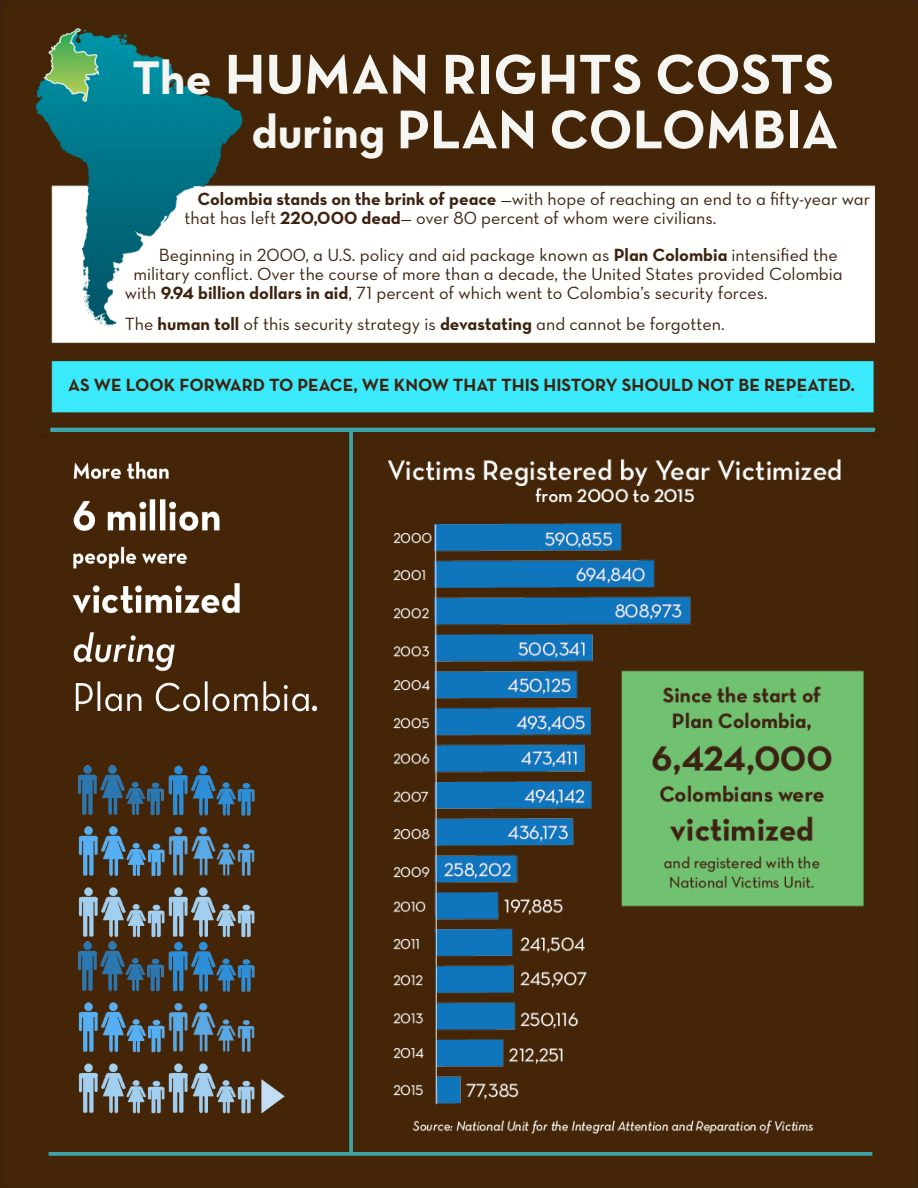
<style>
.page{position:relative;width:918px;height:1188px;background:#fff}
.page>*{position:absolute;margin:0;border:0;box-sizing:border-box;transform-origin:0 0}
.t1{font:57px "Neutra Text Bold Alt";color:#f5f5f2}
.t2{font:55.5px "Neutra Text Bold Alt";color:#f5f5f2}
.t3{font:18px "Neutra Text Book Alt";color:#3e2310}
.t4{font:18px "Neutra Text Bold Alt";color:#3e2310}
.s1{font-size:48px}
.s2{font-family:"Neutra Text Bold Alt"}
</style>
<div class="page">
<div style="left:1px;top:1px;width:916px;height:1186px;background:#442507"></div>
<img style="left:35px;top:6px;width:883px;height:432px">
<svg style="left:49px;top:1152px;width:823px;height:4px;fill:#3da4a7"></svg>
<img style="left:387px;top:459px;width:477px;height:675px">
<img style="left:72px;top:461px;width:246px;height:653px">
<div style="left:198px;top:198px;width:304px;height:97px;background:#fff"></div>
<svg style="left:349px;top:432px;width:4px;height:720px;fill:#3da1a3"></svg>
<hr style="left:51px;top:428px;width:824px;height:4px;background:#3da4a7">
<p class="t1" style="left:132px;top:39px;width:703px"><span class="s1">The</span> HUMAN RIGHTS COSTS</p>
<p class="t2" style="left:251px;top:95px;width:588px"><span class="s1">during</span> PLAN COLOMBIA</p>
<p class="t3" style="left:197px;top:188px;width:674px"><span class="s2">Colombia stands on the brink of peace</span> —with hope of reaching an end to a fifty-year war</p>
<p class="t3" style="left:185px;top:207px;width:533px">that has left <span class="s2">220,000 dead</span>— over 80 percent of whom were civilians.</p>
<p class="t3" style="left:159px;top:244px;width:680px">Beginning in 2000, a U.S. policy and aid package known as <span class="s2">Plan Colombia</span> intensified the</p>
<p class="t3" style="left:133px;top:263px;width:711px">military conflict. Over the course of more than a decade, the United States provided Colombia</p>
<p class="t3" style="left:125px;top:282px;width:644px">with <span class="s2">9.94 billion dollars in aid</span>, 71 percent of which went to Colombia’s security forces.</p>
<p class="t3" style="left:125px;top:313px;width:601px">The <span class="s2">human toll</span> of this security strategy is <span class="s2">devastating</span> and cannot be forgotten.</p>
<p class="t4" style="left:68px;top:374px;width:788px">AS WE LOOK FORWARD TO PEACE, WE KNOW THAT THIS HISTORY SHOULD NOT BE REPEATED.</p>
</div>
